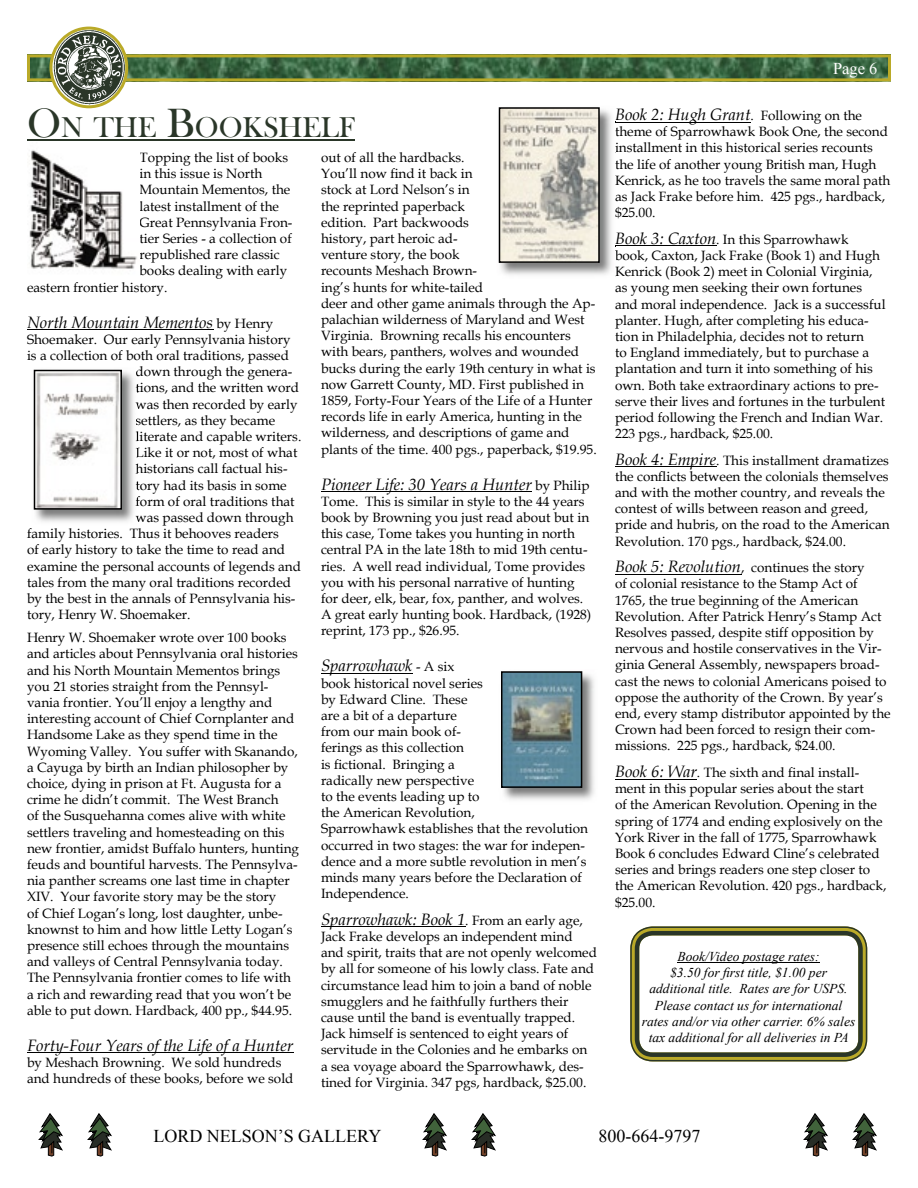
<style>
.page{position:relative;width:918px;height:1188px;background:#fff}
.page>*{position:absolute;margin:0;border:0;box-sizing:border-box;transform-origin:0 0}
.t1{font:29.4px "Bask Old Face";color:#2a3628}
.t2{font:18px "Times New Roman";color:#000}
.t3{font:italic 16.5px "Book Antiqua";color:#000}
.t4{font:16.5px "Times New Roman";color:#fff}
.t5{font:13.5px/16.2px "Book Antiqua";color:#000}
.t6{font:italic 13.5px/16.2px "Times New Roman";color:#000;text-align:center}
.s1{font-size:42px}
.s2{font-style:normal;font-size:13.5px}
.s3{font-style:italic;font-size:16.5px}
</style>
<div class="page">
<svg style="left:423px;top:1113px;width:24px;height:43px"></svg>
<svg style="left:472px;top:1113px;width:23px;height:43px"></svg>
<svg style="left:39px;top:1113px;width:24px;height:43px"></svg>
<svg style="left:88px;top:1113px;width:23px;height:43px"></svg>
<svg style="left:804px;top:1113px;width:24px;height:43px"></svg>
<svg style="left:853px;top:1113px;width:23px;height:43px"></svg>
<hr style="left:27px;top:329px;width:186px;height:1px;background:#000">
<hr style="left:27px;top:1053px;width:266px;height:1px;background:#000">
<hr style="left:321px;top:491px;width:211px;height:1px;background:#000">
<hr style="left:321px;top:673px;width:92px;height:1px;background:#000">
<hr style="left:321px;top:927px;width:144px;height:1px;background:#000">
<hr style="left:615px;top:466px;width:101px;height:1px;background:#000">
<hr style="left:615px;top:574px;width:126px;height:1px;background:#000">
<hr style="left:615px;top:779px;width:82px;height:1px;background:#000">
<img style="left:33px;top:369px;width:103px;height:153px">
<svg style="left:136px;top:370px;width:2px;height:104px"></svg>
<svg style="left:136px;top:481px;width:2px;height:25px"></svg>
<svg style="left:34px;top:370px;width:88px;height:140px"></svg>
<img style="left:503px;top:671px;width:91px;height:129px">
<svg style="left:501px;top:671px;width:81px;height:117px;background:#65838d"></svg>
<svg style="left:27px;top:27px;width:864px;height:250px"></svg>
<svg style="left:630px;top:926px;width:237px;height:135px"></svg>
<h1 class="t1" style="left:27px;top:111px;width:329px"><span class="s1">O</span>N THE <span class="s1">B</span>OOKSHELF</h1>
<p class="t5" style="left:140px;top:149px;width:150px">Topping the list of books</p>
<p class="t5" style="left:140px;top:165px;width:125px">in this issue is North</p>
<p class="t5" style="left:140px;top:181px;width:152px">Mountain Mementos, the</p>
<p class="t5" style="left:140px;top:198px;width:141px">latest installment of the</p>
<p class="t5" style="left:140px;top:214px;width:154px">Great Pennsylvania Fron-</p>
<p class="t5" style="left:140px;top:230px;width:154px">tier Series - a collection of</p>
<p class="t5" style="left:140px;top:246px;width:142px">republished rare classic</p>
<p class="t5" style="left:140px;top:262px;width:149px">books dealing with early</p>
<p class="t5" style="left:27px;top:279px;width:142px">eastern frontier history.</p>
<p class="t3" style="left:27px;top:310px;width:248px">North Mountain Mementos <span class="s2">by Henry</span></p>
<p class="t5" style="left:27px;top:331px;width:265px">Shoemaker. Our early Pennsylvania history</p>
<p class="t5" style="left:27px;top:347px;width:263px">is a collection of both oral traditions, passed</p>
<p class="t5" style="left:135px;top:363px;width:158px">down through the genera-</p>
<p class="t5" style="left:135px;top:379px;width:165px">tions, and the written word</p>
<p class="t5" style="left:135px;top:396px;width:164px">was then recorded by early</p>
<p class="t5" style="left:135px;top:412px;width:141px">settlers, as they became</p>
<p class="t5" style="left:135px;top:428px;width:167px">literate and capable writers.</p>
<p class="t5" style="left:135px;top:444px;width:163px">Like it or not, most of what</p>
<p class="t5" style="left:135px;top:460px;width:154px">historians call factual his-</p>
<p class="t5" style="left:135px;top:477px;width:153px">tory had its basis in some</p>
<p class="t5" style="left:135px;top:493px;width:161px">form of oral traditions that</p>
<p class="t5" style="left:135px;top:509px;width:160px">was passed down through</p>
<p class="t5" style="left:27px;top:525px;width:253px">family histories. Thus it behooves readers</p>
<p class="t5" style="left:27px;top:541px;width:260px">of early history to take the time to read and</p>
<p class="t5" style="left:27px;top:558px;width:276px">examine the personal accounts of legends and</p>
<p class="t5" style="left:27px;top:574px;width:266px">tales from the many oral traditions recorded</p>
<p class="t5" style="left:27px;top:590px;width:270px">by the best in the annals of Pennsylvania his-</p>
<p class="t5" style="left:27px;top:606px;width:165px">tory, Henry W. Shoemaker.</p>
<p class="t5" style="left:27px;top:629px;width:274px">Henry W. Shoemaker wrote over 100 books and articles about Pennsylvania oral histories and his North Mountain Mementos brings you 21 stories straight from the Pennsyl&shy;vania frontier. You’ll enjoy a lengthy and interesting account of Chief Cornplanter and Handsome Lake as they spend time in the Wyoming Valley. You suffer with Skanando, a Cayuga by birth an Indian philosopher by choice, dying in prison at Ft. Augusta for a crime he didn’t commit. The West Branch<br>of the Susquehanna comes alive with white settlers traveling and homesteading on this new frontier, amidst Buffalo hunters, hunting feuds and bountiful harvests. The Pennsylva&shy;nia panther screams one last time in chapter XIV. Your favorite story may be the story<br>of Chief Logan’s long, lost daughter, unbe&shy;knownst to him and how little Letty Logan’s presence still echoes through the mountains and valleys of Central Pennsylvania today.<br>The Pennsylvania frontier comes to life with a rich and rewarding read that you won’t be able to put down. Hardback, 400 pp., $44.95.</p>
<p class="t3" style="left:27px;top:1034px;width:268px">Forty-Four Years of the Life of a Hunter</p>
<p class="t5" style="left:27px;top:1054px;width:268px">by Meshach Browning. We sold hundreds and hundreds of these books, before we sold</p>
<p class="t5" style="left:321px;top:149px;width:277px">out of all the hardbacks.<br>You’ll now find it back in<br>stock at Lord Nelson’s in<br>the reprinted paperback<br>edition. Part backwoods<br>history, part heroic ad-<br>venture story, the book<br>recounts Meshach Brown-<br>ing’s hunts for white-tailed<br>deer and other game animals through the Ap&shy;palachian wilderness of Maryland and West Virginia. Browning recalls his encounters with bears, panthers, wolves and wounded bucks during the early 19th century in what is now Garrett County, MD. First published in 1859, Forty-Four Years of the Life of a Hunter records life in early America, hunting in the wilderness, and descriptions of game and plants of the time. 400 pgs., paperback, $19.95.</p>
<p class="t3" style="left:321px;top:472px;width:270px">Pioneer Life: 30 Years a Hunter <span class="s2">by Philip</span></p>
<p class="t5" style="left:321px;top:493px;width:272px">Tome. This is similar in style to the 44 years book by Browning you just read about but in this case, Tome takes you hunting in north central PA in the late 18th to mid 19th centu&shy;ries. A well read individual, Tome provides you with his personal narrative of hunting for deer, elk, bear, fox, panther, and wolves.<br>A great early hunting book. Hardback, (1928) reprint, 173 pp., $26.95.</p>
<p class="t3" style="left:321px;top:654px;width:135px">Sparrowhawk <span class="s2">- A six</span></p>
<p class="t5" style="left:321px;top:675px;width:269px">book historical novel series<br>by Edward Cline. These<br>are a bit of a departure<br>from our main book of-<br>ferings as this collection<br>is fictional. Bringing a<br>radically new perspective<br>to the events leading up to<br>the American Revolution,<br>Sparrowhawk establishes that the revolution occurred in two stages: the war for indepen&shy;dence and a more subtle revolution in men’s minds many years before the Declaration of<br>Independence.</p>
<p class="t3" style="left:321px;top:908px;width:264px">Sparrowhawk: Book 1<span class="s2">. From an early age,</span></p>
<p class="t5" style="left:321px;top:928px;width:278px">Jack Frake develops an independent mind and spirit, traits that are not openly welcomed by all for someone of his lowly class. Fate and circumstance lead him to join a band of noble smugglers and he faithfully furthers their cause until the band is eventually trapped.<br>Jack himself is sentenced to eight years of servitude in the Colonies and he embarks on a sea voyage aboard the Sparrowhawk, des&shy;tined for Virginia. 347 pgs, hardback, $25.00.</p>
<p class="t4" style="left:833px;top:58px;width:46px">Page 6</p>
<p class="t3" style="left:615px;top:103px;width:249px">Book 2: Hugh Grant<span class="s2">. Following on the</span></p>
<p class="t5" style="left:615px;top:123px;width:277px">theme of Sparrowhawk Book One, the second installment in this historical series recounts the life of another young British man, Hugh Kenrick, as he too travels the same moral path as Jack Frake before him. 425 pgs., hardback, $25.00.</p>
<p class="t5" style="left:615px;top:231px;width:272px"><span class="s3">Book 3: Caxton</span>. In this Sparrowhawk<br>book, Caxton, Jack Frake (Book 1) and Hugh Kenrick (Book 2) meet in Colonial Virginia, as young men seeking their own fortunes and moral independence. Jack is a successful planter. Hugh, after completing his educa&shy;tion in Philadelphia, decides not to return<br>to England immediately, but to purchase a plantation and turn it into something of his own. Both take extraordinary actions to pre&shy;serve their lives and fortunes in the turbulent period following the French and Indian War.<br>223 pgs., hardback, $25.00.</p>
<p class="t5" style="left:615px;top:452px;width:276px"><span class="s3">Book 4: Empire</span>. This installment dramatizes the conflicts between the colonials themselves and with the mother country, and reveals the contest of wills between reason and greed, pride and hubris, on the road to the American Revolution. 170 pgs., hardback, $24.00.</p>
<p class="t5" style="left:615px;top:559px;width:277px"><span class="s3">Book 5: Revolution</span>, continues the story<br>of colonial resistance to the Stamp Act of 1765, the true beginning of the American Revolution. After Patrick Henry’s Stamp Act Resolves passed, despite stiff opposition by nervous and hostile conservatives in the Vir&shy;ginia General Assembly, newspapers broad&shy;cast the news to colonial Americans poised to oppose the authority of the Crown. By year’s end, every stamp distributor appointed by the Crown had been forced to resign their com&shy;missions. 225 pgs., hardback, $24.00.</p>
<p class="t5" style="left:615px;top:764px;width:273px"><span class="s3">Book 6: War</span>. The sixth and final install&shy;ment in this popular series about the start<br>of the American Revolution. Opening in the spring of 1774 and ending explosively on the York River in the fall of 1775, Sparrowhawk Book 6 concludes Edward Cline’s celebrated series and brings readers one step closer to the American Revolution. 420 pgs., hardback, $25.00.</p>
<p class="t6" style="left:642px;top:948px;width:215px">Book/Video postage rates:<br>$3.50 for first title, $1.00 per additional title. Rates are for USPS.<br>Please contact us for international rates and/or via other carrier. 6% sales tax additional for all deliveries in PA</p>
<h2 class="t2" style="left:153px;top:1124px;width:229px">LORD NELSON’S GALLERY</h2>
<h2 class="t2" style="left:599px;top:1124px;width:103px">800-664-9797</h2>
</div>
